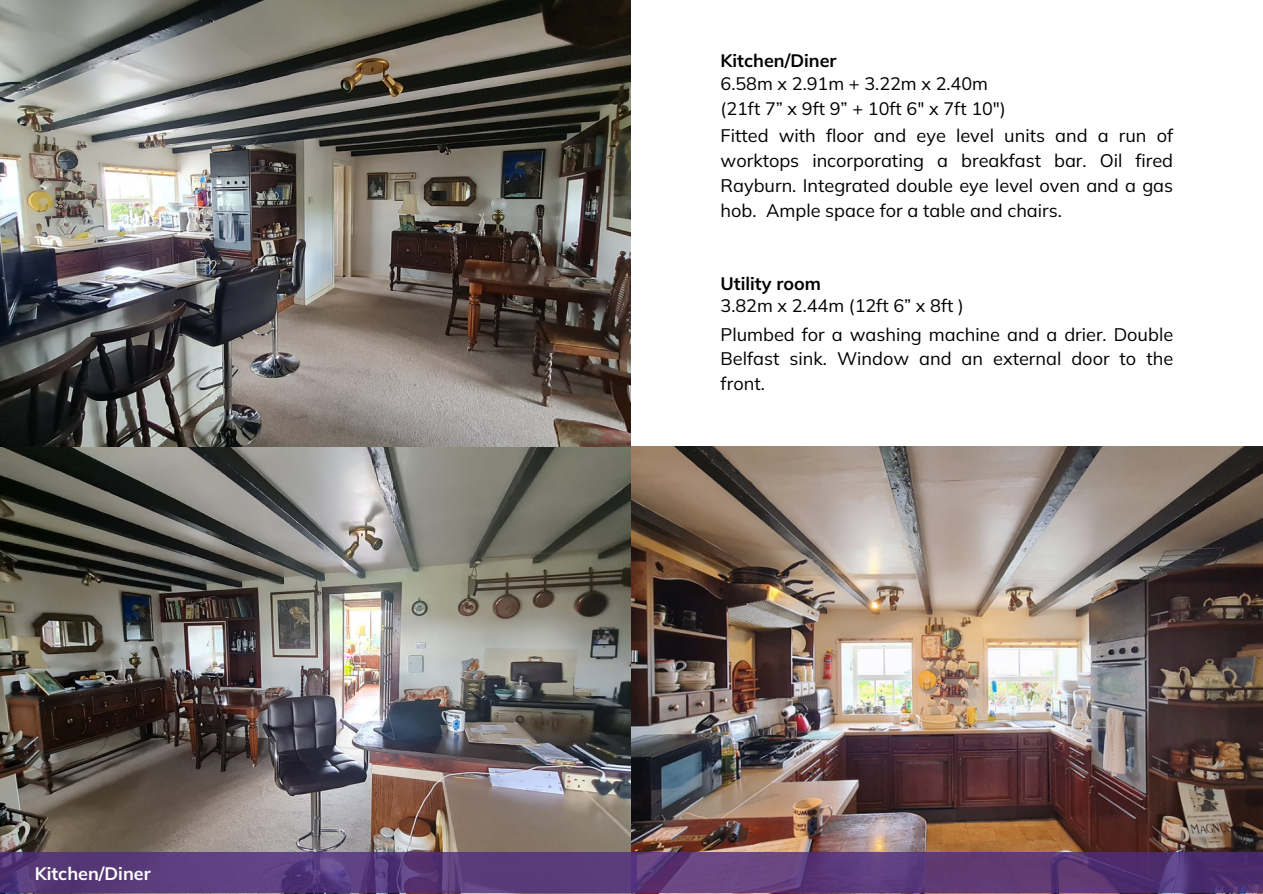
<style>
.page{position:relative;width:1263px;height:894px;background:#fff}
.page>*{position:absolute;margin:0;border:0;box-sizing:border-box;transform-origin:0 0}
.t1{font:18.15px/24.8px "Mulish";color:#000;text-align:justify}
.t2{font:18px "Mulish";color:#000}
.t3{font:700 18px "Mulish";color:#000}
.t4{font:700 18px "Mulish";color:#fff}
</style>
<div class="page">
<img style="left:0;top:446px;width:1262px;height:406px">
<img style="left:0;top:0;width:631px;height:446px">
<svg style="left:0;top:852px;width:631px;height:41px;fill:#5a3b7a"></svg>
<svg style="left:631px;top:852px;width:632px;height:41px"></svg>
<p class="t4" style="left:35px;top:861px;width:118px">Kitchen/Diner</p>
<p class="t3" style="left:721px;top:49px;width:118px">Kitchen/Diner</p>
<p class="t2" style="left:721px;top:72px;width:269px">6.58m x 2.91m + 3.22m x 2.40m</p>
<p class="t2" style="left:721px;top:97px;width:287px">(21ft 7” x 9ft 9” + 10ft 6" x 7ft 10")</p>
<p class="t1" style="left:721px;top:123px;width:454px">Fitted with floor and eye level units and a run of worktops incorporating a breakfast bar. Oil fired Rayburn. Integrated double eye level oven and a gas hob. Ample space for a table and chairs.</p>
<p class="t3" style="left:721px;top:271px;width:102px">Utility room</p>
<p class="t2" style="left:721px;top:294px;width:245px">3.82m x 2.44m (12ft 6” x 8ft )</p>
<p class="t1" style="left:721px;top:321px;width:454px">Plumbed for a washing machine and a drier. Double Belfast sink. Window and an external door to the front.</p>
</div>
